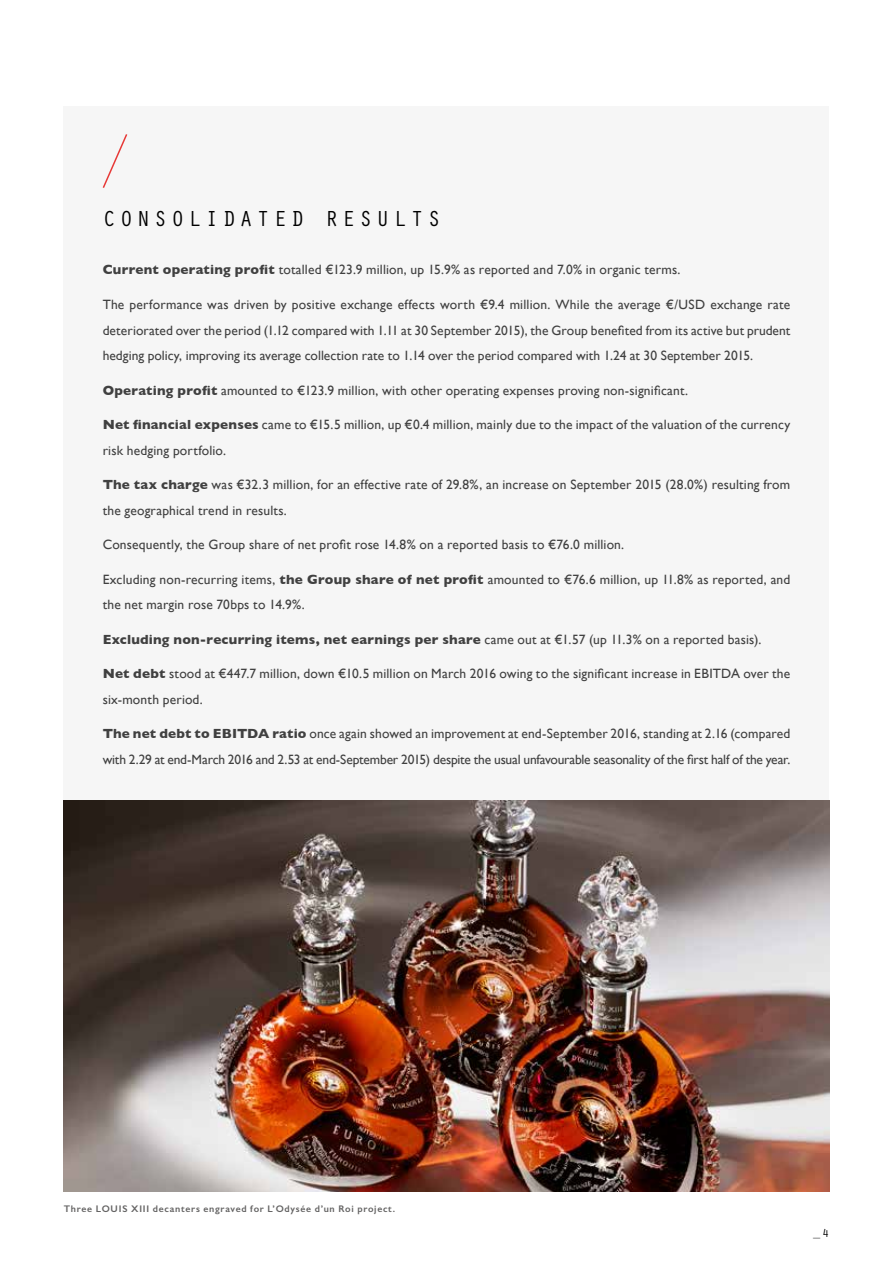
<style>
.page{position:relative;width:893px;height:1263px;background:#fff}
.page>*{position:absolute;margin:0;border:0;box-sizing:border-box;transform-origin:0 0}
.t1{font:22.5px "Orator Std";letter-spacing:.16em;color:#000}
.t2{font:13.5px/25.5px "Gill Sans";letter-spacing:.01em;color:#404040}
.t3{font:13.5px/25.5px "Gill Sans";letter-spacing:-.01em;color:#404040}
.t4{font:700 13.5px "Gill Sans";letter-spacing:.015em;color:#404040}
.t5{font:12px "Orator Std";color:#000}
.t6{font:600 9.6px "Gill Sans";letter-spacing:.075em;color:#646363}
.s1{font-weight:700}
.s2{font-weight:400}
</style>
<div class="page">
<div style="left:64px;top:106px;width:765px;height:720px;background:#f6f6f6"></div>
<svg style="left:102px;top:134px;width:26px;height:54px"></svg>
<img style="left:64px;top:800px;width:765px;height:391px">
<h1 class="t1" style="left:103px;top:202px;width:340px">CONSOLIDATED RESULTS</h1>
<p class="t2" style="left:103px;top:257px;width:579px"><span class="s1">Current operating profit</span> totalled €123.9 million, up 15.9% as reported and 7.0% in organic terms.</p>
<p class="t2" style="left:103px;top:292px;width:689px;text-align:justify">The performance was driven by positive exchange effects worth €9.4 million. While the average €/USD exchange rate deteriorated over the period (1.12 compared with 1.11 at 30 September 2015), the Group benefited from its active but prudent hedging policy, improving its average collection rate to 1.14 over the period compared with 1.24 at 30 September 2015.</p>
<p class="t2" style="left:103px;top:377px;width:587px"><span class="s1">Operating profit</span> amounted to €123.9 million, with other operating expenses proving non-significant.</p>
<p class="t2" style="left:103px;top:412px;width:689px"><span class="s1">Net financial expenses</span> came to €15.5 million, up €0.4 million, mainly due to the impact of the valuation of the currency risk hedging portfolio.</p>
<p class="t2" style="left:103px;top:472px;width:689px"><span class="s1">The tax charge</span> was €32.3 million, for an effective rate of 29.8%, an increase on September 2015 (28.0%) resulting from the geographical trend in results.</p>
<p class="t2" style="left:103px;top:532px;width:523px">Consequently, the Group share of net profit rose 14.8% on a reported basis to €76.0 million.</p>
<p class="t2" style="left:103px;top:566px;width:689px">Excluding non-recurring items, <span class="s1">the Group share of net profit</span> amounted to €76.6 million, up 11.8% as reported, and the net margin rose 70bps to 14.9%.</p>
<p class="t4" style="left:103px;top:628px;width:660px">Excluding non-recurring items, net earnings per share <span class="s2">came out at €1.57 (up 11.3% on a reported basis).</span></p>
<p class="t2" style="left:103px;top:661px;width:689px"><span class="s1">Net debt</span> stood at €447.7 million, down €10.5 million on March 2016 owing to the significant increase in EBITDA over the six-month period.</p>
<p class="t3" style="left:103px;top:721px;width:689px"><span class="s1">The net debt to EBITDA ratio</span> once again showed an improvement at end-September 2016, standing at 2.16 (compared with 2.29 at end-March 2016 and 2.53 at end-September 2015) despite the usual unfavourable seasonality of the first half of the year.</p>
<p class="t6" style="left:64px;top:1203px;width:333px">Three LOUIS XIII decanters engraved for L’Odysée d’un Roi project.</p>
<p class="t5" style="left:813px;top:1225px;width:18px">_4</p>
</div>
